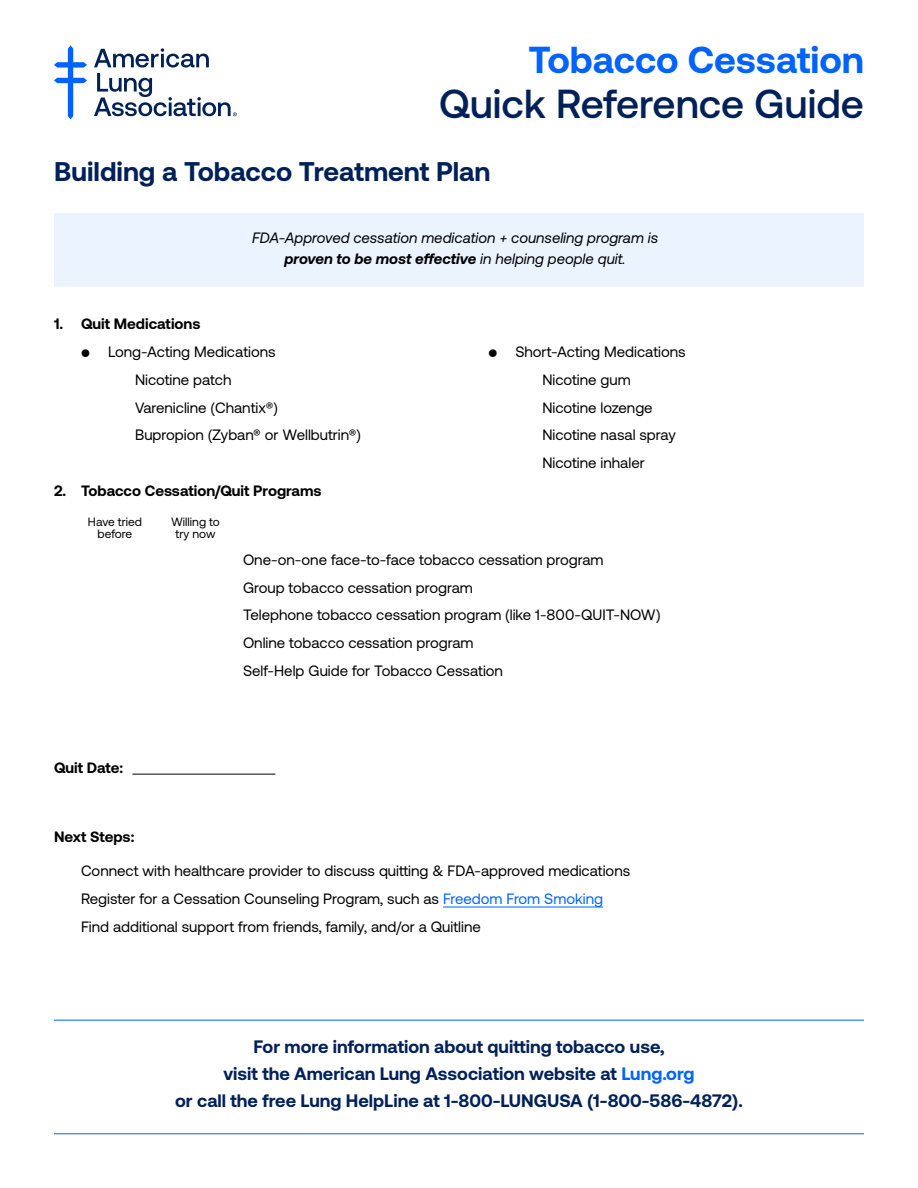
<style>
.page{position:relative;width:918px;height:1188px;background:#fff}
.page>*{position:absolute;margin:0;border:0;box-sizing:border-box;transform-origin:0 0}
.t1{font:500 40.5px "Aeonik";color:#002158}
.t2{font:700 37.5px "Aeonik";color:#0063ff}
.t3{font:700 27px "Aeonik";color:#002158}
.t4{font:700 18px/27px "Aeonik";color:#002158;text-align:center}
.t5{font:15px/27.8px "Aeonik";color:#000}
.t6{font:italic 15px/21px "Aeonik";color:#000;text-align:center}
.t7{font:700 15px "Aeonik";color:#000}
.t8{font:12px/12px "Aeonik";color:#000;text-align:center}
.s1{font-weight:700}
.s2{color:#0063ff}
</style>
<div class="page">
<svg style="left:54px;top:45px;width:33px;height:74px"></svg>
<svg style="left:94px;top:48px;width:143px;height:68px"></svg>
<hr style="left:54px;top:1020px;width:810px;height:1px;background:#0063ff">
<hr style="left:54px;top:1133px;width:810px;height:1px;background:#0063ff">
<hr style="left:443px;top:907px;width:160px;height:1px;background:#0063ff">
<hr style="left:132px;top:774px;width:143px;height:1px;background:#000">
<div style="left:54px;top:213px;width:810px;height:74px;background:#ebf3ff"></div>
<h2 class="t2" style="left:528px;top:39px;width:337px">Tobacco Cessation</h2>
<h1 class="t1" style="left:439px;top:82px;width:426px">Quick Reference Guide</h1>
<h3 class="t3" style="left:54px;top:156px;width:438px">Building a Tobacco Treatment Plan</h3>
<p class="t6" style="left:252px;top:227px;width:408px">FDA-Approved cessation medication + counseling program is <span class="s1">proven to be most effective</span> in helping people quit.</p>
<p class="t7" style="left:54px;top:316px;width:148px">1. Quit Medications</p>
<p class="t5" style="left:135px;top:338px;width:227px;text-indent:-54px">⚫ Long-Acting Medications<br>Nicotine patch<br>Varenicline (Chantix®)<br>Bupropion (Zyban® or Wellbutrin®)</p>
<p class="t5" style="left:542px;top:338px;width:145px;text-indent:-54px">⚫ Short-Acting Medications<br>Nicotine gum<br>Nicotine lozenge<br>Nicotine nasal spray<br>Nicotine inhaler</p>
<p class="t7" style="left:54px;top:482px;width:269px">2. Tobacco Cessation/Quit Programs</p>
<p class="t8" style="left:88px;top:516px;width:55px">Have tried before</p>
<p class="t8" style="left:171px;top:516px;width:50px">Willing to try now</p>
<p class="t5" style="left:243px;top:546px;width:419px">One-on-one face-to-face tobacco cessation program<br>Group tobacco cessation program<br>Telephone tobacco cessation program (like 1-800-QUIT-NOW)<br>Online tobacco cessation program<br>Self-Help Guide for Tobacco Cessation</p>
<p class="t7" style="left:54px;top:759px;width:71px">Quit Date:</p>
<p class="t7" style="left:54px;top:828px;width:82px">Next Steps:</p>
<p class="t5" style="left:81px;top:857px;width:551px">Connect with healthcare provider to discuss quitting &amp; FDA-approved medications<br>Register for a Cessation Counseling Program, such as <span class="s2">Freedom From Smoking<br></span>Find additional support from friends, family, and/or a Quitline</p>
<p class="t4" style="left:175px;top:1033px;width:569px">For more information about quitting tobacco use,<br>visit the American Lung Association website at <span class="s2">Lung.org<br></span>or call the free Lung HelpLine at 1-800-LUNGUSA (1-800-586-4872).</p>
</div>
